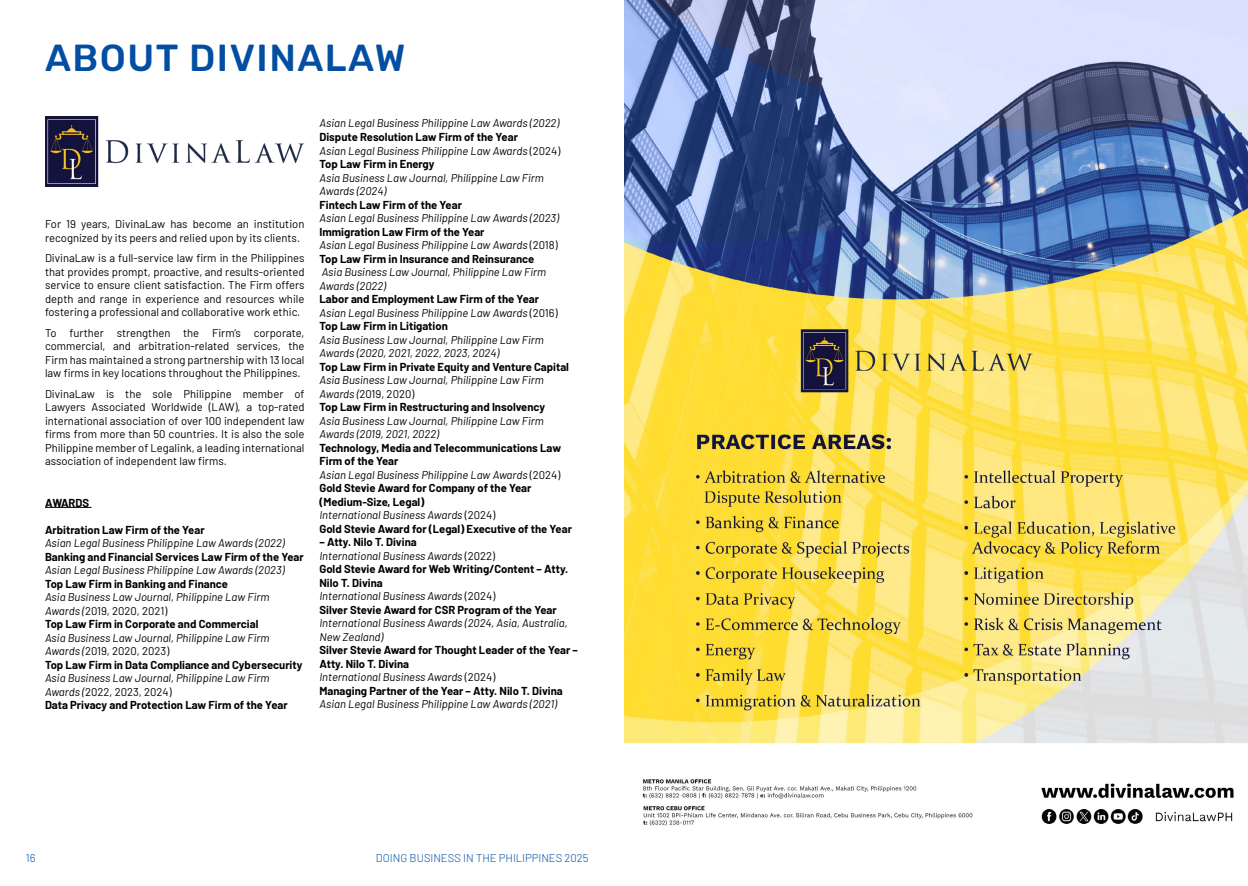
<style>
.page{position:relative;width:1248px;height:886px;background:#fff}
.page>*{position:absolute;margin:0;border:0;box-sizing:border-box;transform-origin:0 0}
.t1{font:500 37.5px "Rubik";letter-spacing:.04em;color:#034ea2}
.t2{font:700 11.25px/13.5px "Barlow";color:#000}
.t3{font:italic 11.25px/13.5px "Barlow";color:#000}
.t4{font:11.25px/13.5px "Barlow";color:#000;text-align:justify}
.t5{font:300 11.25px "Barlow";color:#034ea2}
.s1{font-style:normal}
.s2{font-weight:700;font-style:normal}
.s3{font-weight:400;font-style:italic}
.s4{font-weight:400}
</style>
<div class="page">
<hr style="left:45px;top:507px;width:46px;height:1px;background:#000">
<img style="left:45px;top:116px;width:260px;height:71px">
<img style="left:624px;top:0;width:623px;height:743px">
<img style="left:642px;top:779px;width:592px;height:47px">
<h1 class="t1" style="left:45px;top:36px;width:362px">ABOUT DIVINALAW</h1>
<p class="t4" style="left:45px;top:216px;width:261px">For 19 years, DivinaLaw has become an institution recognized by its peers and relied upon by its clients.</p>
<p class="t4" style="left:45px;top:250px;width:261px">DivinaLaw is a full-service law firm in the Philippines that provides prompt, proactive, and results-oriented service to ensure client satisfaction. The Firm offers depth and range in experience and resources while fostering a professional and collaborative work ethic.</p>
<p class="t4" style="left:45px;top:325px;width:261px">To further strengthen the Firm’s corporate, commercial, and arbitration-related services, the Firm has maintained a strong partnership with 13 local law firms in key locations throughout the Philippines.</p>
<p class="t4" style="left:45px;top:386px;width:261px">DivinaLaw is the sole Philippine member of Lawyers Associated Worldwide (LAW), a top-rated international association of over 100 independent law firms from more than 50 countries. It is also the sole Philippine member of Legalink, a leading international association of independent law firms.</p>
<p class="t2" style="left:45px;top:495px;width:46px">AWARDS</p>
<p class="t2" style="left:45px;top:522px;width:161px">Arbitration Law Firm of the Year</p>
<p class="t3" style="left:45px;top:535px;width:241px">Asian Legal Business Philippine Law Awards (2022)</p>
<p class="t2" style="left:45px;top:549px;width:260px">Banking and Financial Services Law Firm of the Year</p>
<p class="t3" style="left:45px;top:562px;width:241px">Asian Legal Business Philippine Law Awards (2023)</p>
<p class="t2" style="left:45px;top:576px;width:184px">Top Law Firm in Banking and Finance</p>
<p class="t3" style="left:45px;top:589px;width:226px">Asia Business Law Journal, Philippine Law Firm<br>Awards (<span class="s1">2019, 2020, 2021)<br></span><span class="s2">Top Law Firm in Corporate and Commercial</span></p>
<p class="t3" style="left:45px;top:630px;width:259px">Asia Business Law Journal, Philippine Law Firm<br>Awards (<span class="s1">2019, 2020, 2023)<br></span><span class="s2">Top Law Firm in Data Compliance and Cybersecurity</span></p>
<p class="t3" style="left:45px;top:670px;width:244px">Asia Business Law Journal, Philippine Law Firm<br>Awards (<span class="s1">2022, 2023, 2024)<br></span><span class="s2">Data Privacy and Protection Law Firm of the Year</span></p>
<p class="t3" style="left:319px;top:116px;width:241px">Asian Legal Business Philippine Law Awards (2022)</p>
<p class="t2" style="left:319px;top:129px;width:242px">Dispute Resolution Law Firm of the Year<br><span class="s3">Asian Legal Business Philippine Law Awards</span> <span class="s4">(2024)<br></span>Top Law Firm in Energy</p>
<p class="t3" style="left:319px;top:170px;width:226px">Asia Business Law Journal, Philippine Law Firm<br>Awards (2024)</p>
<p class="t2" style="left:319px;top:197px;width:144px">Fintech Law Firm of the Year</p>
<p class="t3" style="left:319px;top:210px;width:241px">Asian Legal Business Philippine Law Awards (2023)</p>
<p class="t2" style="left:319px;top:224px;width:240px">Immigration Law Firm of the Year<br><span class="s3">Asian Legal Business Philippine Law Awards</span> <span class="s4">(2018)<br></span>Top Law Firm in Insurance and Reinsurance</p>
<p class="t3" style="left:319px;top:264px;width:228px">Asia Business Law Journal, Philippine Law Firm<br>Awards (2022)</p>
<p class="t2" style="left:319px;top:291px;width:240px">Labor and Employment Law Firm of the Year<br><span class="s3">Asian Legal Business Philippine Law Awards</span> <span class="s4">(2016)<br></span>Top Law Firm in Litigation</p>
<p class="t3" style="left:319px;top:332px;width:226px">Asia Business Law Journal, Philippine Law Firm<br>Awards (2020, 2021, 2022, 2023, 2024)</p>
<p class="t2" style="left:319px;top:359px;width:251px">Top Law Firm in Private Equity and Venture Capital</p>
<p class="t3" style="left:319px;top:372px;width:227px">Asia Business Law Journal, Philippine Law Firm<br>Awards (<span class="s1">2019, 2020)<br></span><span class="s2">Top Law Firm in Restructuring and Insolvency</span></p>
<p class="t3" style="left:319px;top:413px;width:226px">Asia Business Law Journal, Philippine Law Firm<br>Awards (2019, 2021, 2022)</p>
<p class="t2" style="left:319px;top:440px;width:254px">Technology, Media and Telecommunications Law Firm of the Year<br><span class="s3">Asian Legal Business Philippine Law Awards</span> <span class="s4">(2024)<br></span>Gold Stevie Award for Company of the Year (Medium-Size, Legal)<br><span class="s3">International Business Awards</span> <span class="s4">(2024)<br></span>Gold Stevie Award for (Legal) Executive of the Year</p>
<p class="t2" style="left:319px;top:534px;width:250px">– Atty. Nilo T. Divina<br><span class="s3">International Business Awards</span> <span class="s4">(2022)<br></span>Gold Stevie Award for Web Writing/Content – Atty.<br>Nilo T. Divina<br><span class="s3">International Business Awards</span> <span class="s4">(2024)<br></span>Silver Stevie Award for CSR Program of the Year</p>
<p class="t3" style="left:319px;top:615px;width:249px">International Business Awards (2024, Asia, Australia,<br>New Zealand)</p>
<p class="t2" style="left:319px;top:642px;width:260px">Silver Stevie Award for Thought Leader of the Year – Atty. Nilo T. Divina<br><span class="s3">International Business Awards</span> <span class="s4">(2024)<br></span>Managing Partner of the Year – Atty. Nilo T. Divina</p>
<p class="t3" style="left:319px;top:696px;width:239px">Asian Legal Business Philippine Law Awards (2021)</p>
<p class="t5" style="left:26px;top:850px;width:11px">16</p>
<p class="t5" style="left:376px;top:850px;width:214px">DOING BUSINESS IN THE PHILIPPINES 2025</p>
</div>
